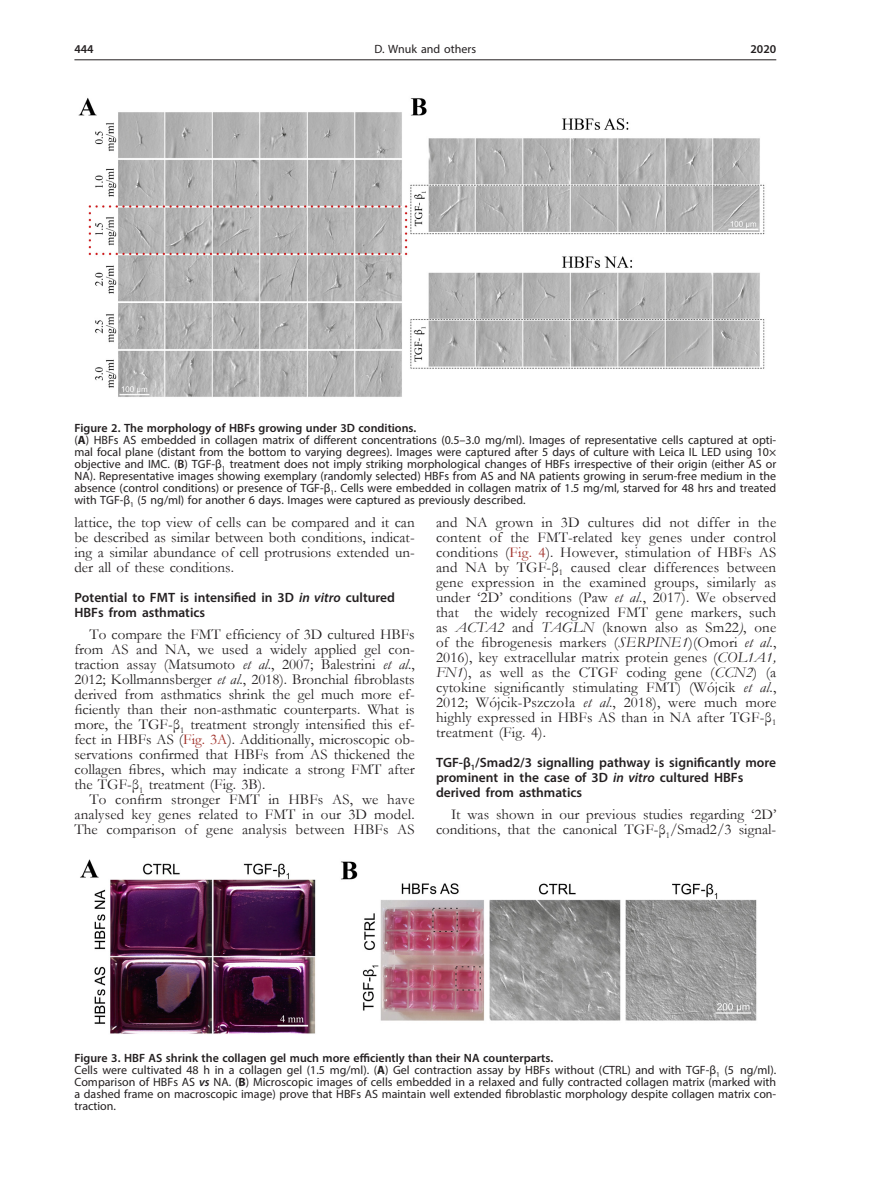
<style>
.page{position:relative;width:872px;height:1191px;background:#fff}
.page>*{position:absolute;margin:0;border:0;box-sizing:border-box;transform-origin:0 0}
.Body_tekst{font:15px/15px "Garamond";color:#231f20;text-align:justify}
.Tytul_2{font:600 13.5px/15px "Myriad Pro";color:#231f20}
.Figure_1{font:12px/12px "Myriad Pro";color:#231f20;text-align:justify}
.Figure{font:600 12px "Myriad Pro";color:#231f20}
.s1{font-weight:700}
.s2{font-weight:600}
.s3{font-style:italic}
.s4{color:#9f2d26}
.s5{font-weight:600;font-style:italic}
</style>
<div class="page">
<hr style="left:74px;top:59px;width:702px;height:1px;background:#231f20">
<img style="left:78px;top:97px;width:687px;height:300px">
<img style="left:80px;top:859px;width:677px;height:175px">
<p class="Figure" style="left:74px;top:42px;width:21px">444</p>
<p class="Figure_1" style="left:374px;top:43px;width:103px">D. Wnuk and others</p>
<p class="Figure" style="left:750px;top:42px;width:27px">2020</p>
<p class="Figure" style="left:74px;top:420px;width:343px">Figure 2. The morphology of HBFs growing under 3D conditions.</p>
<p class="Figure_1" style="left:74px;top:434px;width:703px">(<span class="s1">A</span>) HBFs AS embedded in collagen matrix of different concentrations (0.5–3.0 mg/ml). Images of representative cells captured at opti&shy;mal focal plane (distant from the bottom to varying degrees). Images were captured after 5 days of culture with Leica IL LED using 10× objective and IMC. (<span class="s2">B</span>) TGF-β<sub>1</sub> treatment does not imply striking morphological changes of HBFs irrespective of their origin (either AS or NA). Representative images showing exemplary (randomly selected) HBFs from AS and NA patients growing in serum-free medium in the absence (control conditions) or presence of TGF-β<sub>1</sub>. Cells were embedded in collagen matrix of 1.5 mg/ml, starved for 48 hrs and treated with TGF-β<sub>1</sub> (5 ng/ml) for another 6 days. Images were captured as previously described.</p>
<p class="Body_tekst" style="left:74px;top:514px;width:342px">lattice, the top view of cells can be compared and it can be described as similar between both conditions, indicat&shy;ing a similar abundance of cell protrusions extended un&shy;der all of these conditions.</p>
<p class="Tytul_2" style="left:74px;top:589px;width:322px">Potential to FMT is intensified in 3D <span class="s3">in vitro</span> cultured<br>HBFs from asthmatics</p>
<p class="Body_tekst" style="left:74px;top:626px;width:342px;text-indent:15px">To compare the FMT efficiency of 3D cultured HBFs from AS and NA, we used a widely applied gel con&shy;traction assay (Matsumoto <span class="s3">et al</span>., 2007; Balestrini <span class="s3">et al</span>., 2012; Kollmannsberger <span class="s3">et al</span>., 2018). Bronchial fibroblasts derived from asthmatics shrink the gel much more ef&shy;ficiently than their non-asthmatic counterparts. What is more, the TGF-β<sub>1</sub> treatment strongly intensified this ef&shy;fect in HBFs AS (<span class="s4">Fig. 3A</span>). Additionally, microscopic ob&shy;servations confirmed that HBFs from AS thickened the collagen fibres, which may indicate a strong FMT after the TGF-β<sub>1</sub> treatment (Fig. 3B).</p>
<p class="Body_tekst" style="left:74px;top:791px;width:342px;text-indent:15px">To confirm stronger FMT in HBFs AS, we have analysed key genes related to FMT in our 3D model.<br>The comparison of gene analysis between HBFs AS</p>
<p class="Body_tekst" style="left:436px;top:514px;width:342px">and NA grown in 3D cultures did not differ in the content of the FMT-related key genes under control conditions (<span class="s4">Fig. 4</span>). However, stimulation of HBFs AS and NA by TGF-β<sub>1</sub> caused clear differences between gene expression in the examined groups, similarly as under ‘2D’ conditions (Paw <span class="s3">et al</span>., 2017). We observed that the widely recognized FMT gene markers, such as <span class="s3">ACTA2</span> and <span class="s3">TAGLN</span> (known also as Sm22<span class="s3">)</span>, one of the fibrogenesis markers (<span class="s3">SERPINE1</span>)(Omori <span class="s3">et al</span>., 2016), key extracellular matrix protein genes (<span class="s3">COL1A1, FN1</span>), as well as the CTGF coding gene (<span class="s3">CCN2</span>) (a cytokine significantly stimulating FMT) (Wójcik <span class="s3">et al</span>., 2012; Wójcik-Pszczoła <span class="s3">et al</span>., 2018), were much more highly expressed in HBFs AS than in NA after TGF-β<sub>1 </sub>treatment (Fig. 4).</p>
<p class="Tytul_2" style="left:436px;top:754px;width:342px">TGF-β<sub>1</sub>/Smad2/3 signalling pathway is significantly more prominent in the case of 3D <span class="s3">in vitro</span> cultured HBFs derived from asthmatics</p>
<p class="Body_tekst" style="left:436px;top:806px;width:342px;text-align:right">It was shown in our previous studies regarding ‘2D’ conditions, that the canonical TGF-β<sub>1</sub>/Smad2/3 signal-</p>
<p class="Figure" style="left:74px;top:1050px;width:480px">Figure 3. HBF AS shrink the collagen gel much more efciently than their NA counterparts.</p>
<p class="Figure_1" style="left:74px;top:1064px;width:703px">Cells were cultivated 48 h in a collagen gel (1.5 mg/ml). (<span class="s1">A</span>) Gel contraction assay by HBFs without (CTRL) and with TGF-β<sub>1</sub> (5 ng/ml).<br>Comparison of HBFs AS <span class="s5">vs</span> NA. (<span class="s1">B</span>) Microscopic images of cells embedded in a relaxed and fully contracted collagen matrix (marked with a dashed frame on macroscopic image) prove that HBFs AS maintain well extended fibroblastic morphology despite collagen matrix con&shy;traction.</p>
</div>
